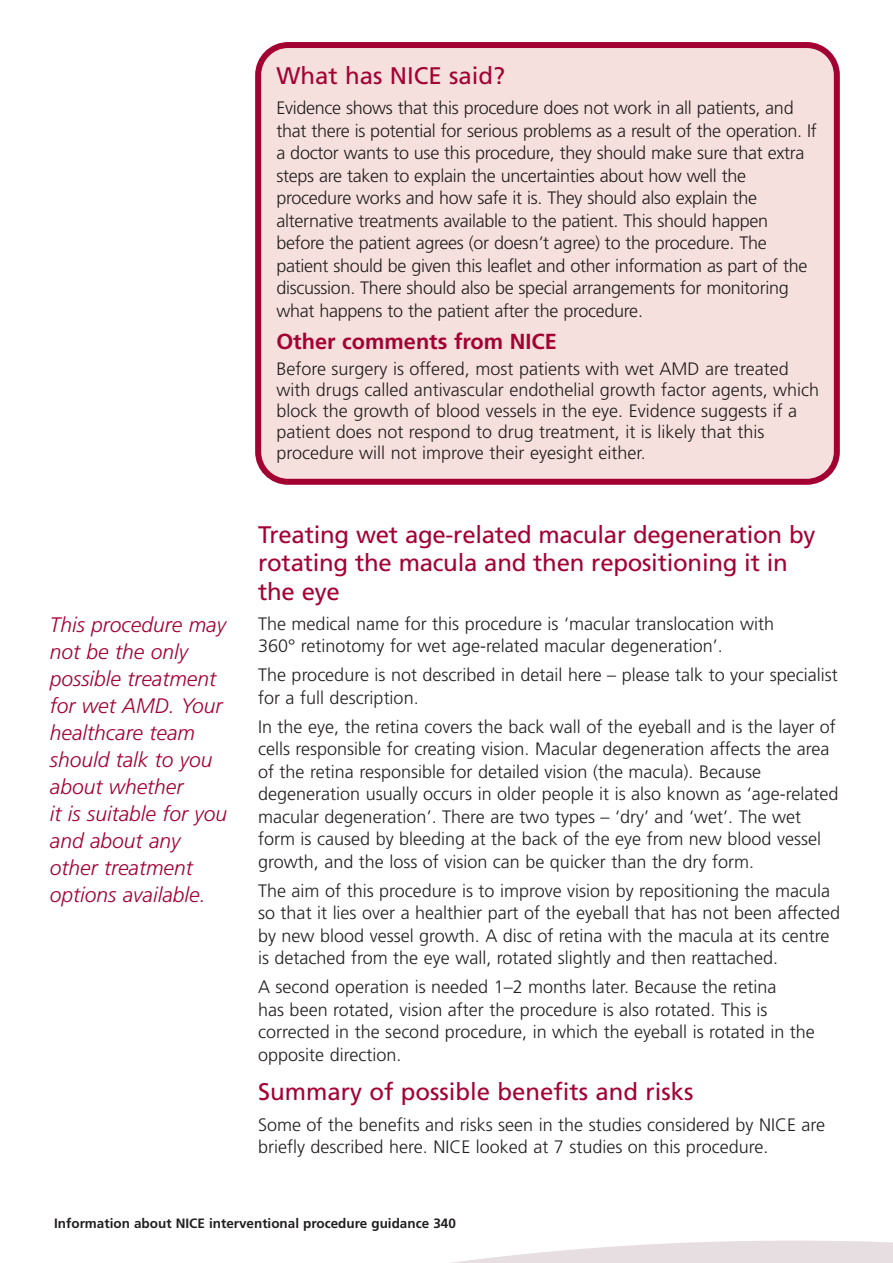
<style>
.page{position:relative;width:893px;height:1263px;background:#fff}
.page>*{position:absolute;margin:0;border:0;box-sizing:border-box;transform-origin:0 0}
.t1{font:24px/28.5px "Frutiger";letter-spacing:-.01em;color:#a40133}
.t2{font:700 21.75px "Frutiger";color:#a40133}
.t3{font:italic 300 21px/27px "Frutiger";color:#a40133}
.t4{font:300 18px/22.5px "Frutiger";color:#231f20}
.t5{font:700 13.5px "Frutiger";color:#231f20}
</style>
<div class="page">
<svg style="left:451px;top:1240px;width:442px;height:23px"></svg>
<div style="left:255px;top:42px;width:585px;height:443px;background:#f5e0dd"></div>
<p class="t3" style="left:50px;top:613px;width:179px">This procedure may not be the only possible treatment for wet AMD. Your healthcare team should talk to you about whether<br>it is suitable for you and about any other treatment options available.</p>
<h1 class="t1" style="left:276px;top:63px;width:230px">What has NICE said?</h1>
<p class="t4" style="left:276px;top:98px;width:542px">Evidence shows that this procedure does not work in all patients, and that there is potential for serious problems as a result of the operation. If a doctor wants to use this procedure, they should make sure that extra steps are taken to explain the uncertainties about how well the procedure works and how safe it is. They should also explain the alternative treatments available to the patient. This should happen before the patient agrees (or doesn’t agree) to the procedure. The patient should be given this leaflet and other information as part of the discussion. There should also be special arrangements for monitoring what happens to the patient after the procedure.</p>
<p class="t2" style="left:276px;top:332px;width:282px">Other comments from NICE</p>
<p class="t4" style="left:276px;top:359px;width:544px;line-height:21px">Before surgery is offered, most patients with wet AMD are treated with drugs called antivascular endothelial growth factor agents, which block the growth of blood vessels in the eye. Evidence suggests if a patient does not respond to drug treatment, it is likely that this procedure will not improve their eyesight either.</p>
<h1 class="t1" style="left:258px;top:522px;width:559px">Treating wet age-related macular degeneration by rotating the macula and then repositioning it in the eye</h1>
<p class="t4" style="left:258px;top:614px;width:517px">The medical name for this procedure is ‘macular translocation with<br>360° retinotomy for wet age-related macular degeneration’.</p>
<p class="t4" style="left:258px;top:665px;width:581px">The procedure is not described in detail here – please talk to your specialist for a full description.</p>
<p class="t4" style="left:258px;top:717px;width:582px">In the eye, the retina covers the back wall of the eyeball and is the layer of cells responsible for creating vision. Macular degeneration affects the area of the retina responsible for detailed vision (the macula). Because degeneration usually occurs in older people it is also known as ‘age-related macular degeneration’. There are two types – ‘dry’ and ‘wet’. The wet form is caused by bleeding at the back of the eye from new blood vessel growth, and the loss of vision can be quicker than the dry form.</p>
<p class="t4" style="left:258px;top:880px;width:584px">The aim of this procedure is to improve vision by repositioning the macula so that it lies over a healthier part of the eyeball that has not been affected by new blood vessel growth. A disc of retina with the macula at its centre is detached from the eye wall, rotated slightly and then reattached.</p>
<p class="t4" style="left:258px;top:977px;width:558px">A second operation is needed 1–2 months later. Because the retina<br>has been rotated, vision after the procedure is also rotated. This is corrected in the second procedure, in which the eyeball is rotated in the opposite direction.</p>
<h1 class="t1" style="left:258px;top:1079px;width:437px">Summary of possible benefits and risks</h1>
<p class="t4" style="left:258px;top:1114px;width:569px">Some of the benefits and risks seen in the studies considered by NICE are briefly described here. NICE looked at 7 studies on this procedure.</p>
<p class="t5" style="left:54px;top:1218px;width:403px">Information about NICE interventional procedure guidance 340</p>
</div>
